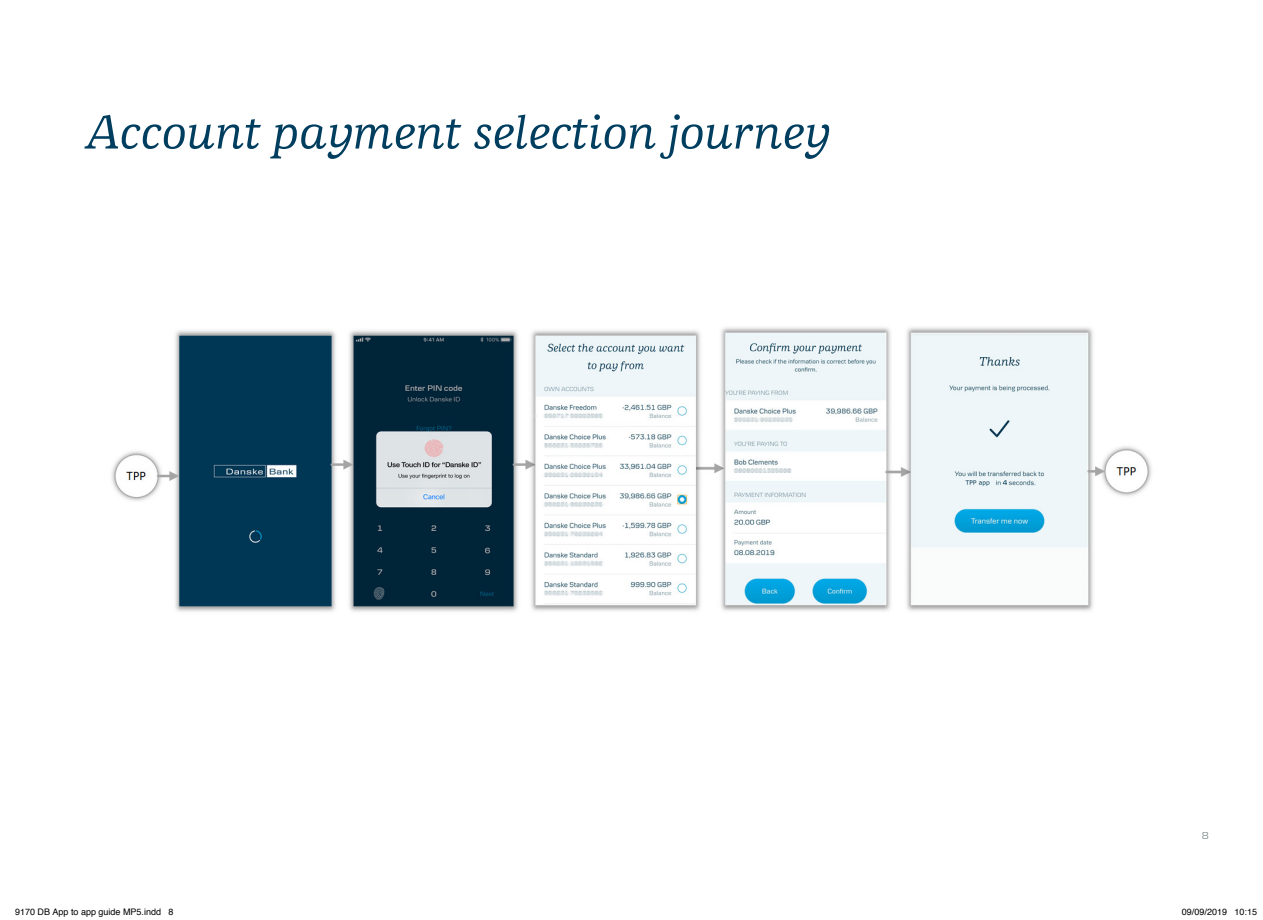
<style>
.page{position:relative;width:1263px;height:920px;background:#fff}
.page>*{position:absolute;margin:0;border:0;box-sizing:border-box;transform-origin:0 0}
.EHC_9__Body_copy{font:italic 500 50.7px "Danske Human";color:#003e60}
.DB_A5_Pagina_White{font:10.5px "Danske Headline";color:#869292}
.t1{font:9px "Helvetica";color:#000}
</style>
<div class="page">
<img style="left:111px;top:327px;width:1041px;height:285px">
<p class="EHC_9__Body_copy" style="left:85px;top:103px;width:747px">Account payment selection journey</p>
<p class="DB_A5_Pagina_White" style="left:1202px;top:829px;width:9px">8</p>
<p class="t1" style="left:15px;top:905px;width:160px">9170 DB App to app guide MP5.indd 8</p>
<p class="t1" style="left:1182px;top:905px;width:77px">09/09/2019 10:15</p>
</div>
